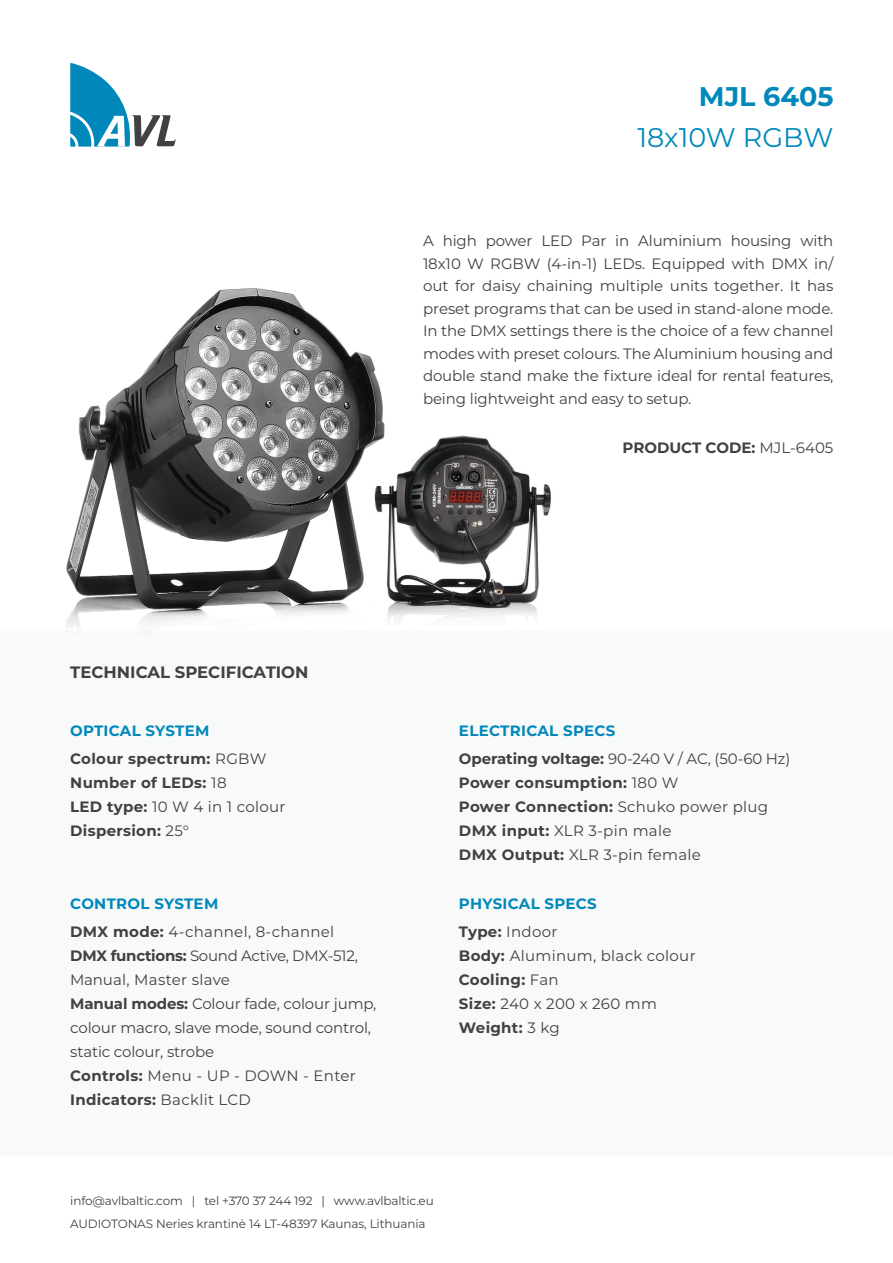
<style>
.page{position:relative;width:893px;height:1263px;background:#fff}
.page>*{position:absolute;margin:0;border:0;box-sizing:border-box;transform-origin:0 0}
.t1{font:27px "Montserrat";color:#08b}
.t2{font:700 27px "Montserrat";color:#08b}
.t3{font:700 16.5px "Montserrat";color:#414042}
.t4{font:15px/22.5px "Montserrat";letter-spacing:-.01em;color:#414042}
.t5{font:700 15px/24px "Montserrat";letter-spacing:.02em;color:#414042}
.t6{font:15px/24px "Montserrat";letter-spacing:.02em;color:#414042}
.t7{font:700 15px/28.2px "Montserrat";letter-spacing:.02em;color:#08b}
.t8{font:700 15px "Montserrat";color:#414042}
.t9{font:12px/22.5px "Montserrat";letter-spacing:-.01em;color:#414042}
.s1{font-weight:400}
.s2{color:#08b}
.s3{font-weight:700;color:#08b}
.s4{font-weight:700}
.s5{color:#414042}
.s6{font-weight:400;color:#414042}
</style>
<div class="page">
<img style="left:66px;top:288px;width:319px;height:342px">
<div style="left:0;top:631px;width:893px;height:526px;background:#f8f9f9"></div>
<svg style="left:70px;top:63px;width:106px;height:84px"></svg>
<img style="left:373px;top:435px;width:178px;height:190px">
<h1 class="t2" style="left:699px;top:77px;width:136px">MJL 6405</h1>
<h1 class="t1" style="left:637px;top:118px;width:198px">18x10W RGBW</h1>
<p class="t4" style="left:423px;top:229px;width:412px;text-align:justify">A high power LED Par in Aluminium housing with 18x10 W RGBW (4-in-1) LEDs. Equipped with DMX in/ out for daisy chaining multiple units together. It has preset programs that can be used in stand-alone mode.<br>In the DMX settings there is the choice of a few channel modes with preset colours. The Aluminium housing and double stand make the fixture ideal for rental features, being lightweight and easy to setup.</p>
<p class="t8" style="left:622px;top:437px;width:212px">PRODUCT CODE: <span class="s1">MJL-6405</span></p>
<p class="t3" style="left:70px;top:660px;width:240px">TECHNICAL SPECIFICATION</p>
<p class="t5" style="left:70px;top:715px;width:198px;line-height:28.2px"><span class="s2">OPTICAL SYSTEM<br></span>Colour spectrum: <span class="s1">RGBW</span></p>
<p class="t5" style="left:70px;top:770px;width:217px">Number of LEDs: <span class="s1">18<br></span>LED type: <span class="s1">10 W 4 in 1 colour<br></span>Dispersion: <span class="s1">25°</span></p>
<p class="t6" style="left:70px;top:889px;width:266px;line-height:28.2px"><span class="s3">CONTROL SYSTEM<br></span><span class="s4">DMX mode:</span> 4-channel, 8-channel</p>
<p class="t4" style="left:70px;top:943px;width:308px;line-height:24px"><span class="s4">DMX functions:</span> Sound Active, DMX-512,<br>Manual, Master slave<br><span class="s4">Manual modes:</span> Colour fade, colour jump, colour macro, slave mode, sound control, static colour, strobe<br><span class="s4">Controls:</span> Menu - UP - DOWN - Enter<br><span class="s4">Indicators:</span> Backlit LCD</p>
<p class="t4" style="left:459px;top:716px;width:333px;line-height:28.2px"><span class="s3">ELECTRICAL SPECS<br></span><span class="s4">Operating voltage:</span> 90-240 V / AC, (50-60 Hz)</p>
<p class="t5" style="left:459px;top:770px;width:311px">Power consumption: <span class="s1">180 W<br></span>Power Connection: <span class="s1">Schuko power plug<br></span>DMX input: <span class="s1">XLR 3-pin male<br></span>DMX Output: <span class="s1">XLR 3-pin female</span></p>
<p class="t7" style="left:459px;top:889px;width:139px">PHYSICAL SPECS<br><span class="s5">Type:</span> <span class="s6">Indoor</span></p>
<p class="t6" style="left:459px;top:943px;width:238px"><span class="s4">Body:</span> Aluminum, black colour<br><span class="s4">Cooling:</span> Fan<br><span class="s4">Size:</span> 240 x 200 x 260 mm<br><span class="s4">Weight:</span> 3 kg</p>
<p class="t9" style="left:70px;top:1189px;width:365px">info@avlbaltic.com | tel +370 37 244 192 | www.avlbaltic.eu<br>AUDIOTONAS Neries krantinė 14 LT-48397 Kaunas, Lithuania</p>
</div>
